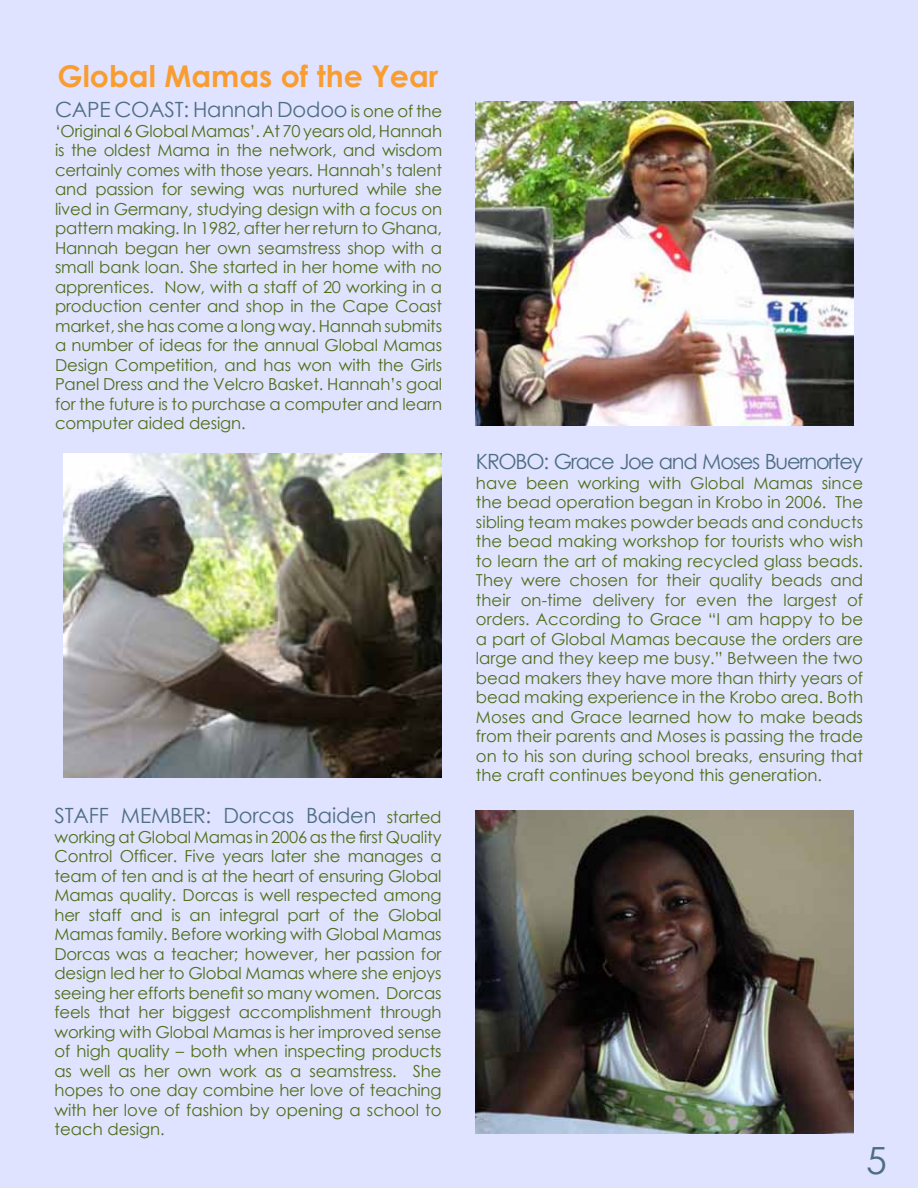
<style>
.page{position:relative;width:918px;height:1188px;background:#dfe3ff}
.page>*{position:absolute;margin:0;border:0;box-sizing:border-box;transform-origin:0 0}
.t1{font:37.5px "Century Gothic";color:#4f6e80}
.t2{font:700 30px "Century Gothic";color:#f99d31}
.t3{font:21px "Century Gothic";letter-spacing:-.01em;color:#4f6e80}
.t4{font:21px "Century Gothic";letter-spacing:-.06em;color:#4f6e80}
.t5{font:16.5px/19.5px "Century Gothic";color:#4f6e18;text-align:justify}
.s1{font-size:16.5px;color:#4f6e18}
</style>
<div class="page">
<img style="left:476px;top:102px;width:378px;height:324px">
<img style="left:476px;top:810px;width:378px;height:324px">
<img style="left:64px;top:453px;width:378px;height:324px">
<h2 class="t2" style="left:58px;top:53px;width:383px">Global Mamas of the Year</h2>
<p class="t3" style="left:55px;top:95px;width:389px">CAPE COAST: Hannah Dodoo <span class="s1">is one of the</span></p>
<p class="t5" style="left:55px;top:121px;width:389px">‘Original 6 Global Mamas’. At 70 years old, Hannah is the oldest Mama in the network, and wisdom certainly comes with those years. Hannah’s talent and passion for sewing was nurtured while she lived in Germany, studying design with a focus on pattern making. In 1982, after her return to Ghana, Hannah began her own seamstress shop with a small bank loan. She started in her home with no apprentices. Now, with a staff of 20 working in a production center and shop in the Cape Coast market, she has come a long way. Hannah submits a number of ideas for the annual Global Mamas Design Competition, and has won with the Girls Panel Dress and the Velcro Basket. Hannah’s goal for the future is to purchase a computer and learn computer aided design.</p>
<p class="t3" style="left:55px;top:801px;width:389px">STAFF MEMBER: Dorcas Baiden <span class="s1">started</span></p>
<p class="t5" style="left:55px;top:827px;width:389px">working at Global Mamas in 2006 as the first Quality Control Officer. Five years later she manages a team of ten and is at the heart of ensuring Global Mamas quality. Dorcas is well respected among her staff and is an integral part of the Global Mamas family. Before working with Global Mamas Dorcas was a teacher; however, her passion for design led her to Global Mamas where she enjoys seeing her efforts benefit so many women. Dorcas feels that her biggest accomplishment through working with Global Mamas is her improved sense of high quality – both when inspecting products as well as her own work as a seamstress. She hopes to one day combine her love of teaching with her love of fashion by opening a school to teach design.</p>
<p class="t4" style="left:476px;top:447px;width:389px">KROBO: Grace Joe and Moses Buernortey</p>
<p class="t5" style="left:476px;top:473px;width:389px">have been working with Global Mamas since the bead operation began in Krobo in 2006. The sibling team makes powder beads and conducts the bead making workshop for tourists who wish to learn the art of making recycled glass beads.<br>They were chosen for their quality beads and their on-time delivery for even the largest of orders. According to Grace “I am happy to be a part of Global Mamas because the orders are large and they keep me busy.” Between the two bead makers they have more than thirty years of bead making experience in the Krobo area. Both Moses and Grace learned how to make beads from their parents and Moses is passing the trade on to his son during school breaks, ensuring that the craft continues beyond this generation.</p>
<h1 class="t1" style="left:866px;top:1134px;width:22px">5</h1>
</div>
